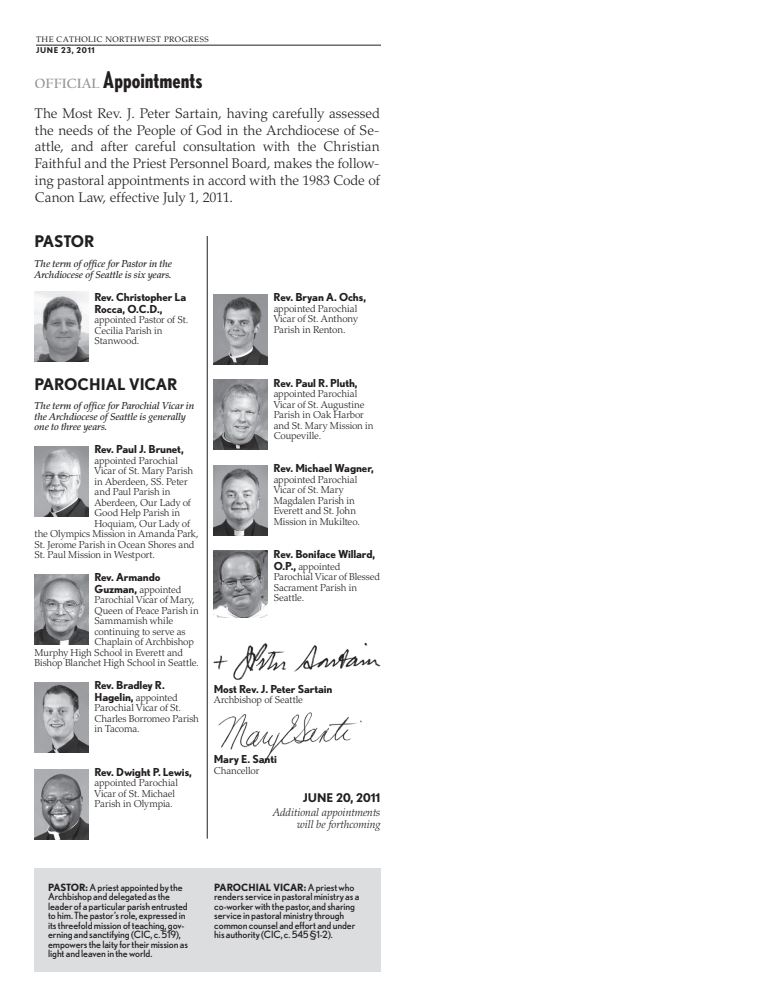
<style>
.page{position:relative;width:774px;height:1008px;background:#fff}
.page>*{position:absolute;margin:0;border:0;box-sizing:border-box;transform-origin:0 0}
.t1{font:700 condensed 23px "Nobel";color:#231f20}
.t2{font:700 16px "Nobel";letter-spacing:-.01em;color:#231f20}
.t3{font:300 14px/16.8px "Palatino";letter-spacing:-.005em;color:#231f20;text-align:justify}
.t4{font:700 12px "Nobel";color:#231f20}
.t5{font:700 11px/12px "Nobel";letter-spacing:-.015em;color:#231f20}
.t6{font:italic 300 11px/12px "Palatino";color:#231f20;text-align:right}
.t7{font:300 10px/10.5px "Palatino";letter-spacing:-.01em;color:#231f20}
.t8{font:10px/9.5px "Nobel";letter-spacing:-.01em;color:#231f20}
.t9{font:italic 500 10px/10.5px "Palatino";letter-spacing:-.01em;color:#231f20}
.t10{font:8px "Palatino";letter-spacing:.06em;color:#231f20}
.t11{font:700 8px "Nobel";letter-spacing:.08em;color:#231f20}
.s1{font-family:"Californian FB";font-stretch:normal;font-size:14px;color:#939598}
.s2{font-family:"Nobel";font-weight:700;font-size:11px}
.s3{font-weight:700}
</style>
<div class="page">
<hr style="left:36px;top:45px;width:345px;height:1px;background:#231f20">
<img style="left:35px;top:291px;width:54px;height:70px">
<img style="left:35px;top:446px;width:54px;height:70px">
<img style="left:35px;top:574px;width:54px;height:70px">
<img style="left:35px;top:682px;width:54px;height:70px">
<img style="left:35px;top:769px;width:54px;height:70px">
<hr style="left:207px;top:236px;width:1px;height:603px;background:#231f20">
<img style="left:214px;top:294px;width:54px;height:70px">
<img style="left:214px;top:380px;width:54px;height:70px">
<img style="left:214px;top:465px;width:54px;height:70px">
<img style="left:214px;top:550px;width:54px;height:68px">
<img style="left:214px;top:642px;width:166px;height:38px">
<img style="left:218px;top:712px;width:144px;height:52px">
<div style="left:35px;top:868px;width:346px;height:104px;background:#dcdddf"></div>
<p class="t10" style="left:36px;top:35px;width:174px">THE CATHOLIC NORTHWEST PROGRESS</p>
<p class="t11" style="left:36px;top:46px;width:60px">JUNE 23, 2011</p>
<h1 class="t1" style="left:35px;top:67px;width:169px"><span class="s1">OFFICIAL</span> Appointments</h1>
<p class="t3" style="left:35px;top:105px;width:347px">The Most Rev. J. Peter Sartain, having carefully assessed the needs of the People of God in the Archdiocese of Se&shy;attle, and after careful consultation with the Christian Faithful and the Priest Personnel Board, makes the follow&shy;ing pastoral appointments in accord with the 1983 Code of Canon Law, effective July 1, 2011.</p>
<h2 class="t2" style="left:35px;top:232px;width:62px">PASTOR</h2>
<p class="t9" style="left:35px;top:259px;width:139px">The term of office for Pastor in the<br>Archdiocese of Seattle is six years.</p>
<p class="t5" style="left:94px;top:290px;width:93px">Rev. Christopher La<br>Rocca, O.C.D.,</p>
<p class="t7" style="left:95px;top:315px;width:95px">appointed Pastor of St.<br>Cecilia Parish in<br>Stanwood.</p>
<h2 class="t2" style="left:35px;top:374px;width:145px">PAROCHIAL VICAR</h2>
<p class="t9" style="left:35px;top:401px;width:161px">The term of office for Parochial Vicar in the Archdiocese of Seattle is generally one to three years.</p>
<p class="t5" style="left:94px;top:443px;width:91px">Rev. Paul J. Brunet,</p>
<p class="t7" style="left:95px;top:455px;width:85px">appointed Parochial</p>
<p class="t7" style="left:95px;top:466px;width:100px">Vicar of St. Mary Parish</p>
<p class="t7" style="left:95px;top:476px;width:94px">in Aberdeen, SS. Peter</p>
<p class="t7" style="left:95px;top:487px;width:77px">and Paul Parish in</p>
<p class="t7" style="left:95px;top:497px;width:98px">Aberdeen, Our Lady of</p>
<p class="t7" style="left:95px;top:508px;width:87px">Good Help Parish in</p>
<p class="t7" style="left:95px;top:518px;width:97px">Hoquiam, Our Lady of</p>
<p class="t7" style="left:35px;top:529px;width:166px">the Olympics Mission in Amanda Park,</p>
<p class="t7" style="left:35px;top:539px;width:161px">St. Jerome Parish in Ocean Shores and</p>
<p class="t7" style="left:35px;top:550px;width:122px">St. Paul Mission in Westport.</p>
<p class="t5" style="left:94px;top:571px;width:68px">Rev. Armando</p>
<p class="t7" style="left:95px;top:584px;width:88px"><span class="s2">Guzman,</span> appointed</p>
<p class="t7" style="left:95px;top:595px;width:102px">Parochial Vicar of Mary,</p>
<p class="t7" style="left:95px;top:605px;width:106px">Queen of Peace Parish in</p>
<p class="t7" style="left:95px;top:616px;width:80px">Sammamish while</p>
<p class="t7" style="left:95px;top:626px;width:93px">continuing to serve as</p>
<p class="t7" style="left:95px;top:637px;width:101px">Chaplain of Archbishop</p>
<p class="t7" style="left:35px;top:647px;width:150px">Murphy High School in Everett and</p>
<p class="t7" style="left:35px;top:658px;width:166px">Bishop Blanchet High School in Seattle.</p>
<p class="t5" style="left:94px;top:679px;width:72px">Rev. Bradley R.</p>
<p class="t7" style="left:95px;top:692px;width:106px"><span class="s2">Hagelin,</span> appointed<br>Parochial Vicar of St.<br>Charles Borromeo Parish in Tacoma.</p>
<p class="t5" style="left:94px;top:766px;width:99px">Rev. Dwight P. Lewis,</p>
<p class="t7" style="left:95px;top:778px;width:85px">appointed Parochial<br>Vicar of St. Michael<br>Parish in Olympia.</p>
<p class="t5" style="left:274px;top:291px;width:94px">Rev. Bryan A. Ochs,</p>
<p class="t7" style="left:274px;top:303px;width:86px;text-align:justify">appointed Parochial Vicar of St. Anthony Parish in Renton.</p>
<p class="t5" style="left:274px;top:376px;width:86px">Rev. Paul R. Pluth,</p>
<p class="t7" style="left:274px;top:389px;width:101px">appointed Parochial<br>Vicar of St. Augustine<br>Parish in Oak Harbor and St. Mary Mission in<br>Coupeville.</p>
<p class="t5" style="left:274px;top:462px;width:102px">Rev. Michael Wagner,</p>
<p class="t7" style="left:274px;top:474px;width:88px">appointed Parochial<br>Vicar of St. Mary<br>Magdalen Parish in<br>Everett and St. John<br>Mission in Mukilteo.</p>
<p class="t5" style="left:274px;top:547px;width:103px">Rev. Boniface Willard,</p>
<p class="t7" style="left:274px;top:561px;width:108px"><span class="s2">O.P.,</span> appointed<br>Parochial Vicar of Blessed<br>Sacrament Parish in<br>Seattle.</p>
<p class="t5" style="left:214px;top:682px;width:120px">Most Rev. J. Peter Sartain</p>
<p class="t7" style="left:214px;top:695px;width:91px">Archbishop of Seattle</p>
<p class="t5" style="left:214px;top:753px;width:65px">Mary E. Santi</p>
<p class="t7" style="left:214px;top:765px;width:47px">Chancellor</p>
<p class="t4" style="left:303px;top:791px;width:79px">JUNE 20, 2011</p>
<p class="t6" style="left:273px;top:807px;width:109px">Additional appointments will be forthcoming</p>
<p class="t8" style="left:48px;top:882px;width:141px"><span class="s3">PASTOR:</span> A priest appointed by the Archbishop and delegated as the leader of a particular parish entrusted to him. The pastor’s role, expressed in its threefold mission of teaching, gov&shy;erning and sanctifying (CIC, c. 519), empowers the laity for their mission as light and leaven in the world.</p>
<p class="t8" style="left:214px;top:882px;width:146px"><span class="s3">PAROCHIAL VICAR:</span> A priest who renders service in pastoral ministry as a co-worker with the pastor, and sharing service in pastoral ministry through common counsel and effort and under his authority (CIC, c. 545 §1-2).</p>
</div>
